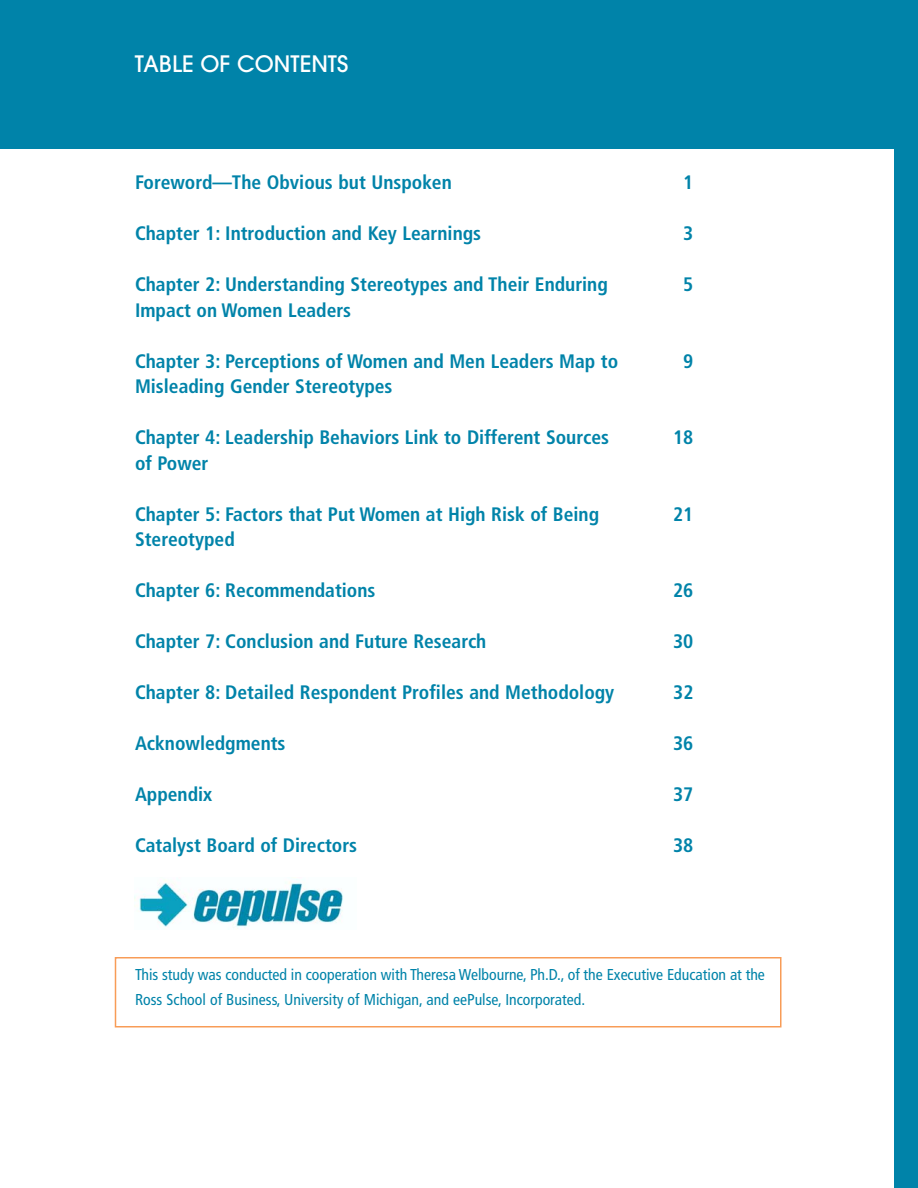
<style>
.page{position:relative;width:918px;height:1188px;background:#fff}
.page>*{position:absolute;margin:0;border:0;box-sizing:border-box;transform-origin:0 0}
.t1{font:500 22.5px "Avant Garde";color:#fff}
.t2{font:700 condensed 19.5px "Frutiger";color:#0083a9}
.t3{font:condensed 15.75px/25.5px "Frutiger";color:#0083a9}
</style>
<div class="page">
<div style="left:0;top:0;width:914px;height:149px;background:#0083a9"></div>
<div style="left:894px;top:0;width:24px;height:1188px;background:#0083a9"></div>
<img style="left:139px;top:879px;width:204px;height:51px">
<div style="left:115px;top:957px;width:667px;height:71px;border:2px solid #f89c57"></div>
<p class="t1" style="left:135px;top:56px;width:215px">TABLE OF CONTENTS</p>
<p class="t2" style="left:135px;top:175px;width:318px">Foreword—The Obvious but Unspoken</p>
<p class="t2" style="left:683px;top:175px;width:12px">1</p>
<p class="t2" style="left:135px;top:226px;width:348px">Chapter 1: Introduction and Key Learnings</p>
<p class="t2" style="left:683px;top:226px;width:12px">3</p>
<p class="t2" style="left:135px;top:277px;width:474px">Chapter 2: Understanding Stereotypes and Their Enduring</p>
<p class="t2" style="left:683px;top:277px;width:12px">5</p>
<p class="t2" style="left:135px;top:302px;width:218px">Impact on Women Leaders</p>
<p class="t2" style="left:135px;top:353px;width:485px">Chapter 3: Perceptions of Women and Men Leaders Map to</p>
<p class="t2" style="left:683px;top:353px;width:12px">9</p>
<p class="t2" style="left:135px;top:379px;width:259px">Misleading Gender Stereotypes</p>
<p class="t2" style="left:135px;top:430px;width:476px">Chapter 4: Leadership Behaviors Link to Different Sources</p>
<p class="t2" style="left:673px;top:430px;width:22px">18</p>
<p class="t2" style="left:135px;top:455px;width:75px">of Power</p>
<p class="t2" style="left:135px;top:506px;width:466px">Chapter 5: Factors that Put Women at High Risk of Being</p>
<p class="t2" style="left:673px;top:506px;width:22px">21</p>
<p class="t2" style="left:135px;top:532px;width:101px">Stereotyped</p>
<p class="t2" style="left:135px;top:583px;width:242px">Chapter 6: Recommendations</p>
<p class="t2" style="left:673px;top:583px;width:22px">26</p>
<p class="t2" style="left:135px;top:634px;width:353px">Chapter 7: Conclusion and Future Research</p>
<p class="t2" style="left:673px;top:634px;width:22px">30</p>
<p class="t2" style="left:135px;top:685px;width:481px">Chapter 8: Detailed Respondent Profiles and Methodology</p>
<p class="t2" style="left:673px;top:685px;width:22px">32</p>
<p class="t2" style="left:135px;top:736px;width:152px">Acknowledgments</p>
<p class="t2" style="left:673px;top:736px;width:22px">36</p>
<p class="t2" style="left:135px;top:787px;width:79px">Appendix</p>
<p class="t2" style="left:673px;top:787px;width:22px">37</p>
<p class="t2" style="left:135px;top:838px;width:223px">Catalyst Board of Directors</p>
<p class="t2" style="left:673px;top:838px;width:22px">38</p>
<p class="t3" style="left:135px;top:963px;width:631px">This study was conducted in cooperation with Theresa Welbourne, Ph.D., of the Executive Education at the<br>Ross School of Business, University of Michigan, and eePulse, Incorporated.</p>
</div>
